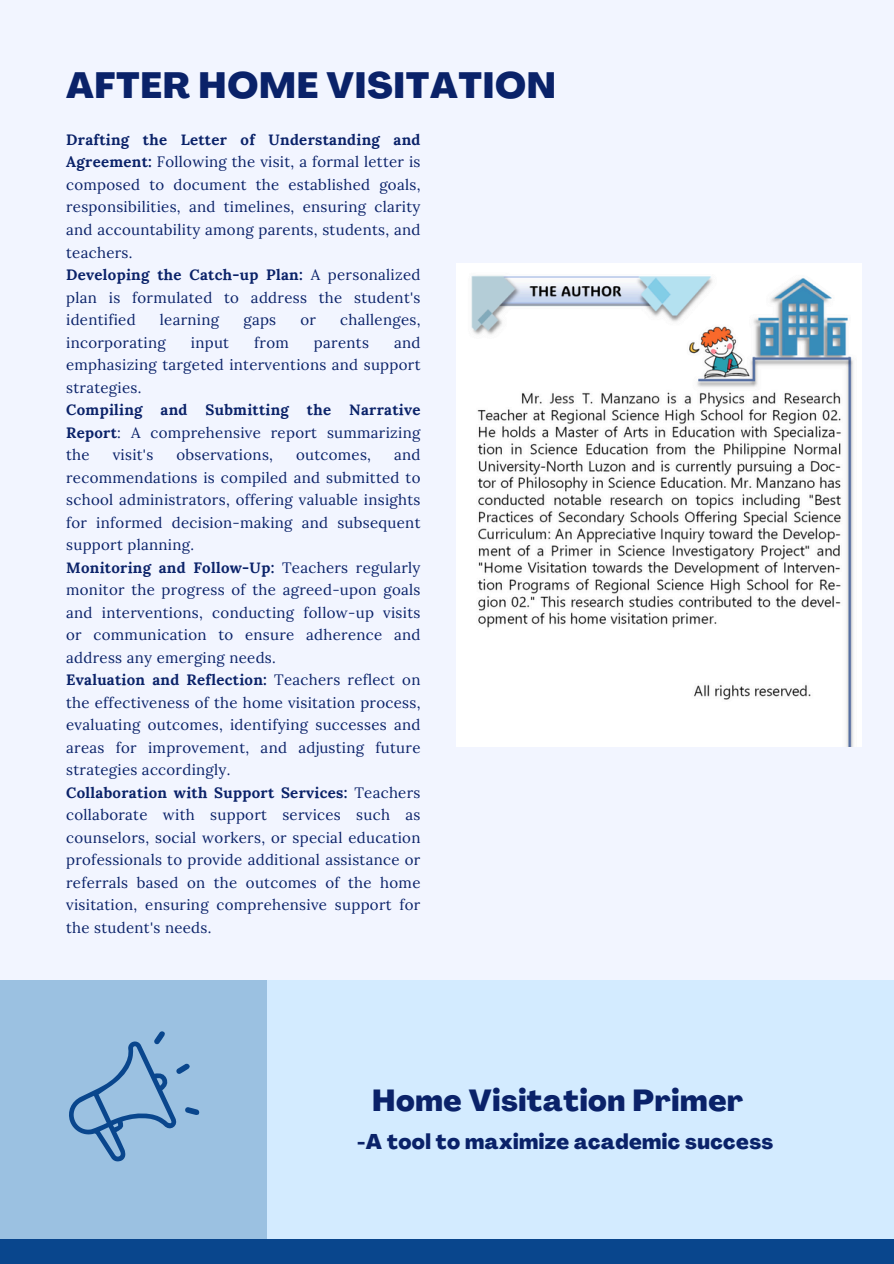
<style>
.page{position:relative;width:894px;height:1264px;background:#fff}
.page>*{position:absolute;margin:0;border:0;box-sizing:border-box;transform-origin:0 0}
.t1{font:800 36px "Agrandir";letter-spacing:.02em;color:#0a2269}
.t2{font:800 30px "Agrandir";letter-spacing:.02em;color:#0a2269}
.t3{font:800 21px "Agrandir";letter-spacing:.02em;color:#0a2269}
.t4{font:15px/22.5px "Lora";letter-spacing:.02em;color:#0a2269;text-align:justify}
.t5{font:700 15px/22.5px "Lora";letter-spacing:.02em;color:#0a2269;text-align:justify}
.s1{font-weight:700}
.s2{font-weight:400}
</style>
<div class="page">
<div style="left:0;top:0;width:893px;height:1263px;background:#f2f5ff"></div>
<div style="left:0;top:980px;width:893px;height:283px;background:#d3ebff"></div>
<div style="left:0;top:980px;width:266px;height:265px;background:#9bc1e1"></div>
<div style="left:0;top:1239px;width:893px;height:24px;background:#09468d"></div>
<svg style="left:69px;top:1031px;width:130px;height:130px"></svg>
<img style="left:456px;top:263px;width:405px;height:483px">
<p class="t1" style="left:66px;top:71px;width:491px">AFTER HOME VISITATION</p>
<p class="t4" style="left:66px;top:128px;width:356px"><span class="s1">Drafting the Letter of Understanding and Agreement:</span> Following the visit, a formal letter is composed to document the established goals, responsibilities, and timelines, ensuring clarity and accountability among parents, students, and teachers.</p>
<p class="t4" style="left:66px;top:263px;width:356px"><span class="s1">Developing the Catch-up Plan:</span> A personalized plan is formulated to address the student's identified</p>
<p class="t4" style="left:160px;top:308px;width:61px">learning</p>
<p class="t4" style="left:243px;top:308px;width:34px">gaps</p>
<p class="t4" style="left:300px;top:308px;width:17px">or</p>
<p class="t4" style="left:340px;top:308px;width:82px">challenges,</p>
<p class="t4" style="left:66px;top:331px;width:101px">incorporating</p>
<p class="t4" style="left:191px;top:331px;width:40px">input</p>
<p class="t4" style="left:254px;top:331px;width:36px">from</p>
<p class="t4" style="left:314px;top:331px;width:56px">parents</p>
<p class="t4" style="left:66px;top:331px;width:356px;text-indent:328px">and emphasizing targeted interventions and support strategies.</p>
<p class="t5" style="left:66px;top:398px;width:356px">Compiling and Submitting the Narrative Report<span class="s2">: A comprehensive report summarizing the</span></p>
<p class="t4" style="left:66px;top:443px;width:356px;text-indent:328px">and recommendations is compiled and submitted to school administrators, offering valuable insights for informed decision-making and subsequent support planning.</p>
<p class="t4" style="left:66px;top:556px;width:356px"><span class="s1">Monitoring and Follow-Up:</span> Teachers regularly monitor the progress of the agreed-upon goals and interventions, conducting follow-up visits or communication to ensure adherence and address any emerging needs.</p>
<p class="t4" style="left:66px;top:668px;width:356px"><span class="s1">Evaluation and Reflection:</span> Teachers reflect on the effectiveness of the home visitation process, evaluating outcomes, identifying successes and areas for improvement, and adjusting future strategies accordingly.</p>
<h2 class="t4" style="left:66px;top:781px;width:356px"><span class="s1">Collaboration with Support Services:</span> Teachers collaborate with support services such as counselors, social workers, or special education professionals to provide additional assistance or referrals based on the outcomes of the home visitation, ensuring comprehensive support for the student's needs.</h2>
<p class="t4" style="left:113px;top:443px;width:42px">visit's</p>
<p class="t4" style="left:176px;top:443px;width:98px">observations,</p>
<p class="t4" style="left:296px;top:443px;width:76px">outcomes,</p>
<p class="t2" style="left:372px;top:1088px;width:372px">Home Visitation Primer</p>
<p class="t3" style="left:357px;top:1132px;width:417px">-A tool to maximize academic success</p>
</div>
